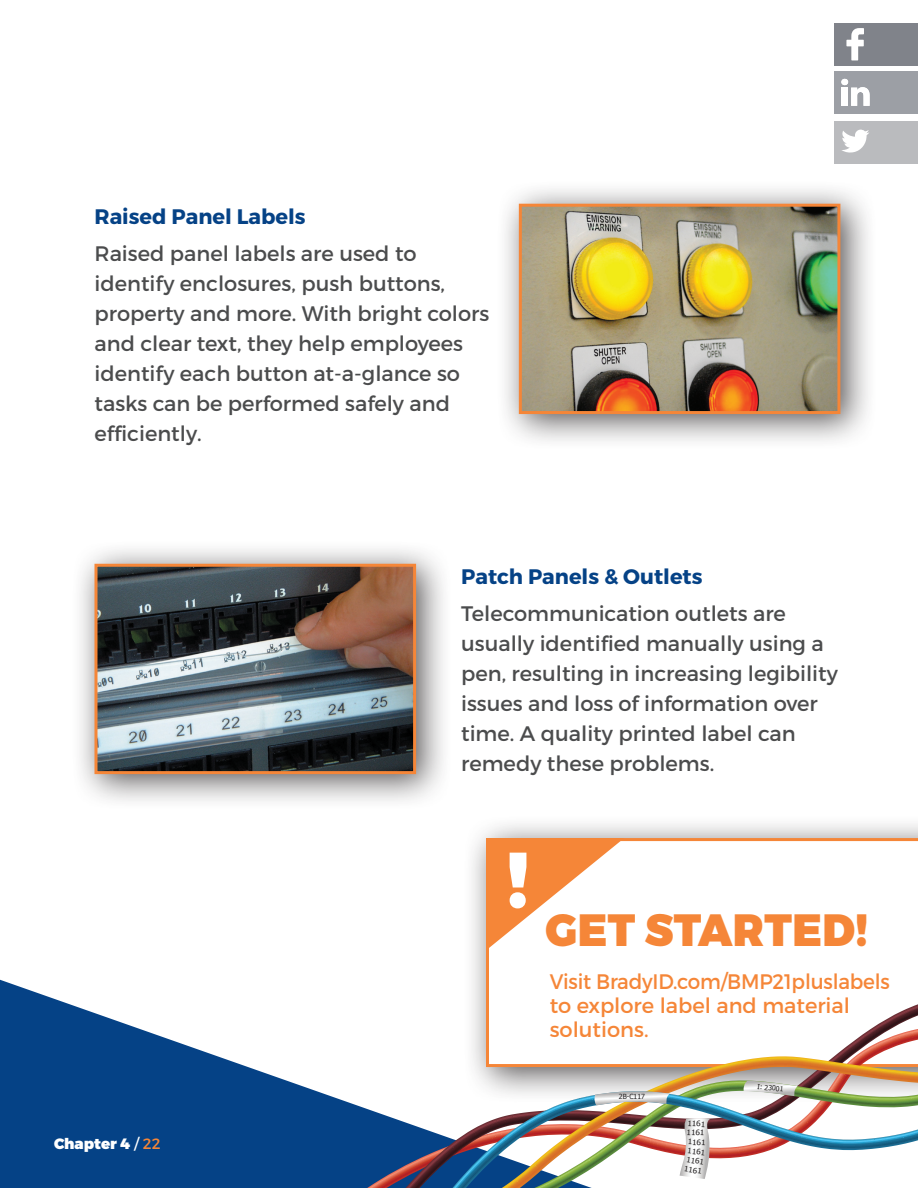
<style>
.page{position:relative;width:918px;height:1188px;background:#fff}
.page>*{position:absolute;margin:0;border:0;box-sizing:border-box;transform-origin:0 0}
.t1{font:900 78.75px "Montserrat";color:#fff}
.t2{font:900 45.15px "Montserrat";letter-spacing:.01em;color:#f58638;scale:.95 1}
.t3{font:21px/30px "Montserrat";color:#4b4c4d}
.t4{font:21px/24px "Montserrat";letter-spacing:-.01em;color:#f58638;scale:.95 1}
.t5{font:700 21px "Montserrat";color:#054286}
.t6{font:900 15px "Montserrat";color:#fff}
.t7{font:7.5px/8.7px "Tahoma";color:#201d1e;scale:1.08 1}
.t8{font:7.05px "Tahoma";letter-spacing:-.01em;color:#201d1e}
.s1{font-weight:400}
.s2{font-weight:400;color:#f58638}
</style>
<div class="page">
<div style="left:463px;top:815px;width:455px;height:289px;background:#231f20;opacity:.75"></div>
<svg style="left:486px;top:838px;width:432px;height:166px"></svg>
<svg style="left:486px;top:838px;width:138px;height:112px"></svg>
<svg style="left:0;top:980px;width:592px;height:208px;fill:#054286"></svg>
<svg style="left:367px;top:1029px;width:39px;height:159px"></svg>
<svg style="left:406px;top:1004px;width:512px;height:184px"></svg>
<svg style="left:502px;top:1056px;width:416px;height:35px"></svg>
<svg style="left:452px;top:1091px;width:82px;height:97px"></svg>
<svg style="left:534px;top:1080px;width:384px;height:108px"></svg>
<div style="left:495px;top:180px;width:382px;height:271px;background:#231f20;opacity:.75"></div>
<img style="left:523px;top:208px;width:313px;height:202px">
<div style="left:519px;top:204px;width:321px;height:210px;border:3px solid #f58638"></div>
<div style="left:71px;top:540px;width:382px;height:271px;background:#231f20;opacity:.75"></div>
<img style="left:98px;top:568px;width:314px;height:202px">
<div style="left:94px;top:564px;width:322px;height:210px;border:3px solid #f58638"></div>
<div style="left:835px;top:71px;width:83px;height:42px;background:#9c9fa5"></div>
<svg style="left:841px;top:79px;width:29px;height:27px"></svg>
<div style="left:835px;top:121px;width:83px;height:42px;background:#babbbe"></div>
<svg style="left:842px;top:130px;width:27px;height:23px"></svg>
<div style="left:835px;top:24px;width:83px;height:42px;background:#80838a"></div>
<svg style="left:846px;top:28px;width:18px;height:32px"></svg>
<p class="t5" style="left:94px;top:204px;width:213px">Raised Panel Labels</p>
<p class="t3" style="left:94px;top:238px;width:396px">Raised panel labels are used to identify enclosures, push buttons, property and more. With bright colors and clear text, they help employees identify each button at-a-glance so tasks can be performed safely and efficiently.</p>
<p class="t5" style="left:461px;top:564px;width:243px">Patch Panels &amp; Outlets</p>
<p class="t3" style="left:461px;top:598px;width:378px">Telecommunication outlets are usually identified manually using a pen, resulting in increasing legibility issues and loss of information over time. A quality printed label can remedy these problems.</p>
<p class="t6" style="left:54px;top:1134px;width:108px">Chapter 4 <span class="s1">/</span> <span class="s2">22</span></p>
<h1 class="t1" style="left:506px;top:831px;width:25px">!</h1>
<h2 class="t2" style="left:546px;top:901px;width:341px">GET STARTED!</h2>
<p class="t4" style="left:550px;top:970px;width:360px">Visit BradyID.com/BMP21pluslabels to explore label and material solutions.</p>
<p class="t8" style="left:619px;top:1092px;width:28px">2B-C117</p>
<p class="t7" style="left:687px;top:1118px;width:18px;rotate:3deg">1161<br>1161</p>
<p class="t7" style="left:688px;top:1137px;width:18px;rotate:3deg">1161</p>
<p class="t7" style="left:688px;top:1146px;width:18px;rotate:7deg">1161</p>
<p class="t7" style="left:687px;top:1154px;width:19px;line-height:9.8px;rotate:9deg">1161<br>1161</p>
<p class="t8" style="left:758px;top:1081px;width:28px;rotate:7deg">I: 23001</p>
</div>
